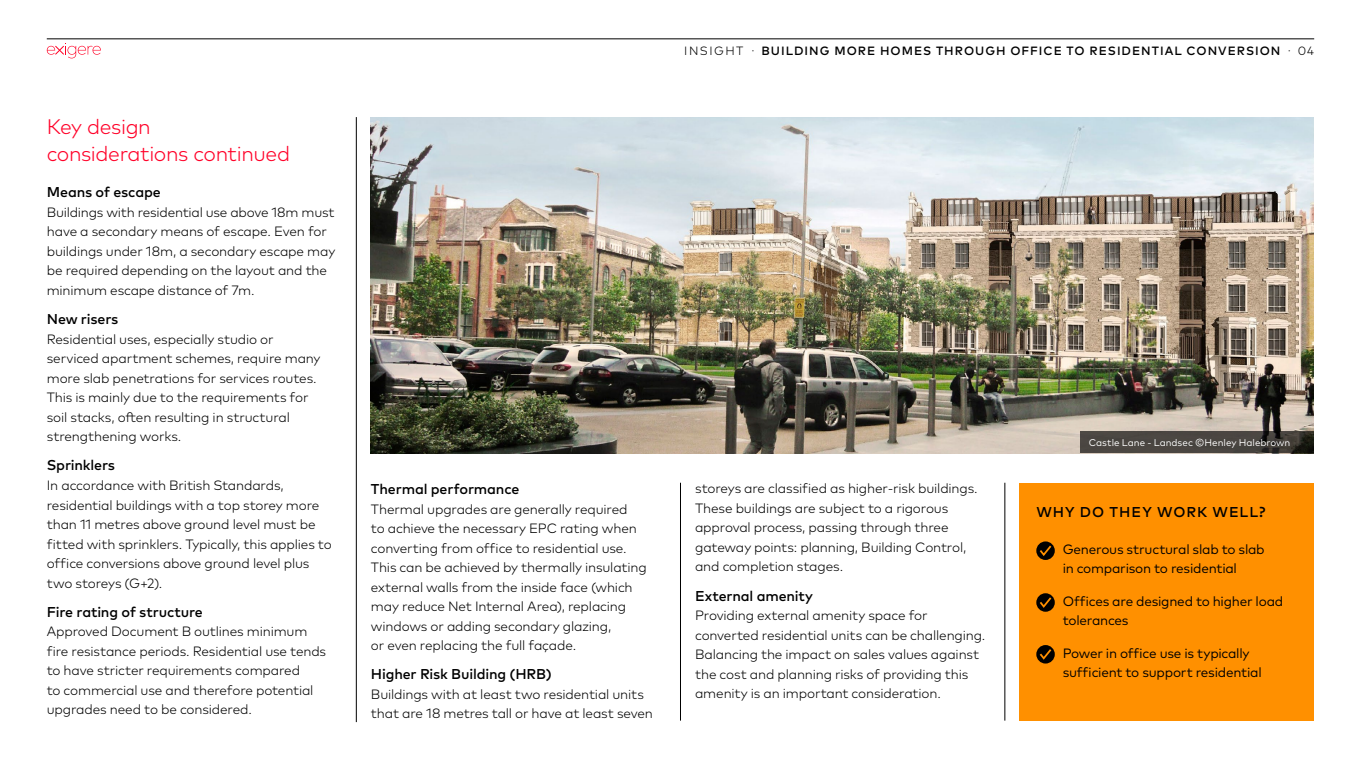
<style>
.page{position:relative;width:1361px;height:766px;background:#fff}
.page>*{position:absolute;margin:0;border:0;box-sizing:border-box;transform-origin:0 0}
.t1{font:300 21px/27px "Mark Pro";letter-spacing:-.02em;color:#ff0028}
.t2{font:500 14.25px "Mark Pro";letter-spacing:-.01em;color:#000}
.t3{font:500 14.25px "Mark Pro";letter-spacing:.065em;color:#000}
.t4{font:300 13.5px/19.5px "Mark Pro";letter-spacing:-.01em;color:#000}
.t5{font:13.5px/19.5px "Mark Pro";letter-spacing:-.02em;color:#000}
.t6{font:500 12px "Mark Pro";letter-spacing:.085em;color:#000}
.t7{font:9.75px "Mark Pro";color:#fff}
.s1{font-weight:300}
</style>
<div class="page">
<div style="left:1019px;top:482px;width:295px;height:238px;background:#ff9000"></div>
<svg style="left:1036px;top:541px;width:19px;height:18px"></svg>
<svg style="left:1038px;top:543px;width:15px;height:14px"></svg>
<svg style="left:1036px;top:593px;width:19px;height:18px"></svg>
<svg style="left:1038px;top:595px;width:15px;height:14px"></svg>
<svg style="left:1036px;top:645px;width:19px;height:18px"></svg>
<svg style="left:1038px;top:647px;width:15px;height:14px"></svg>
<hr style="left:356px;top:117px;width:1px;height:604px;background:#000">
<hr style="left:680px;top:482px;width:1px;height:238px;background:#000">
<hr style="left:1004px;top:482px;width:1px;height:238px;background:#000">
<img style="left:371px;top:117px;width:943px;height:336px">
<svg style="left:1080px;top:431px;width:234px;height:22px;fill:#4a4642"></svg>
<hr style="left:47px;top:39px;width:1267px;height:1px;background:#000">
<svg style="left:47px;top:43px;width:54px;height:15px"></svg>
<h1 class="t1" style="left:47px;top:111px;width:245px">Key design considerations continued</h1>
<p class="t2" style="left:47px;top:181px;width:115px">Means of escape</p>
<p class="t4" style="left:47px;top:201px;width:290px">Buildings with residential use above 18m must have a secondary means of escape. Even for buildings under 18m, a secondary escape may be required depending on the layout and the minimum escape distance of 7m.</p>
<p class="t2" style="left:47px;top:308px;width:73px">New risers</p>
<p class="t4" style="left:47px;top:328px;width:275px">Residential uses, especially studio or serviced apartment schemes, require many more slab penetrations for services routes.<br>This is mainly due to the requirements for soil stacks, often resulting in structural strengthening works.</p>
<p class="t2" style="left:47px;top:454px;width:70px">Sprinklers</p>
<p class="t4" style="left:47px;top:474px;width:286px">In accordance with British Standards, residential buildings with a top storey more than 11 metres above ground level must be fitted with sprinklers. Typically, this applies to office conversions above ground level plus two storeys (G+2).</p>
<p class="t2" style="left:47px;top:601px;width:157px">Fire rating of structure</p>
<p class="t4" style="left:47px;top:620px;width:281px">Approved Document B outlines minimum fire resistance periods. Residential use tends to have stricter requirements compared<br>to commercial use and therefore potential upgrades need to be considered.</p>
<p class="t6" style="left:684px;top:41px;width:631px"><span class="s1">INSIGHT ·</span> BUILDING MORE HOMES THROUGH OFFICE TO RESIDENTIAL CONVERSION <span class="s1">· 04</span></p>
<p class="t2" style="left:371px;top:478px;width:150px">Thermal performance</p>
<p class="t4" style="left:371px;top:498px;width:277px">Thermal upgrades are generally required<br>to achieve the necessary EPC rating when converting from office to residential use.<br>This can be achieved by thermally insulating external walls from the inside face (which may reduce Net Internal Area), replacing windows or adding secondary glazing,<br>or even replacing the full façade.</p>
<p class="t2" style="left:371px;top:663px;width:183px">Higher Risk Building (HRB)</p>
<p class="t4" style="left:371px;top:683px;width:283px">Buildings with at least two residential units that are 18 metres tall or have at least seven</p>
<p class="t4" style="left:695px;top:477px;width:284px">storeys are classified as higher-risk buildings.<br>These buildings are subject to a rigorous approval process, passing through three gateway points: planning, Building Control, and completion stages.</p>
<p class="t2" style="left:695px;top:584px;width:119px">External amenity</p>
<p class="t4" style="left:695px;top:604px;width:292px">Providing external amenity space for converted residential units can be challenging.<br>Balancing the impact on sales values against the cost and planning risks of providing this amenity is an important consideration.</p>
<p class="t7" style="left:1089px;top:434px;width:203px">Castle Lane - Landsec ©Henley Halebrown</p>
<p class="t3" style="left:1036px;top:501px;width:231px">WHY DO THEY WORK WELL?</p>
<p class="t5" style="left:1062px;top:538px;width:203px">Generous structural slab to slab in comparison to residential</p>
<p class="t5" style="left:1062px;top:590px;width:222px">Offices are designed to higher load tolerances</p>
<p class="t5" style="left:1062px;top:641px;width:201px">Power in office use is typically sufficient to support residential</p>
</div>
